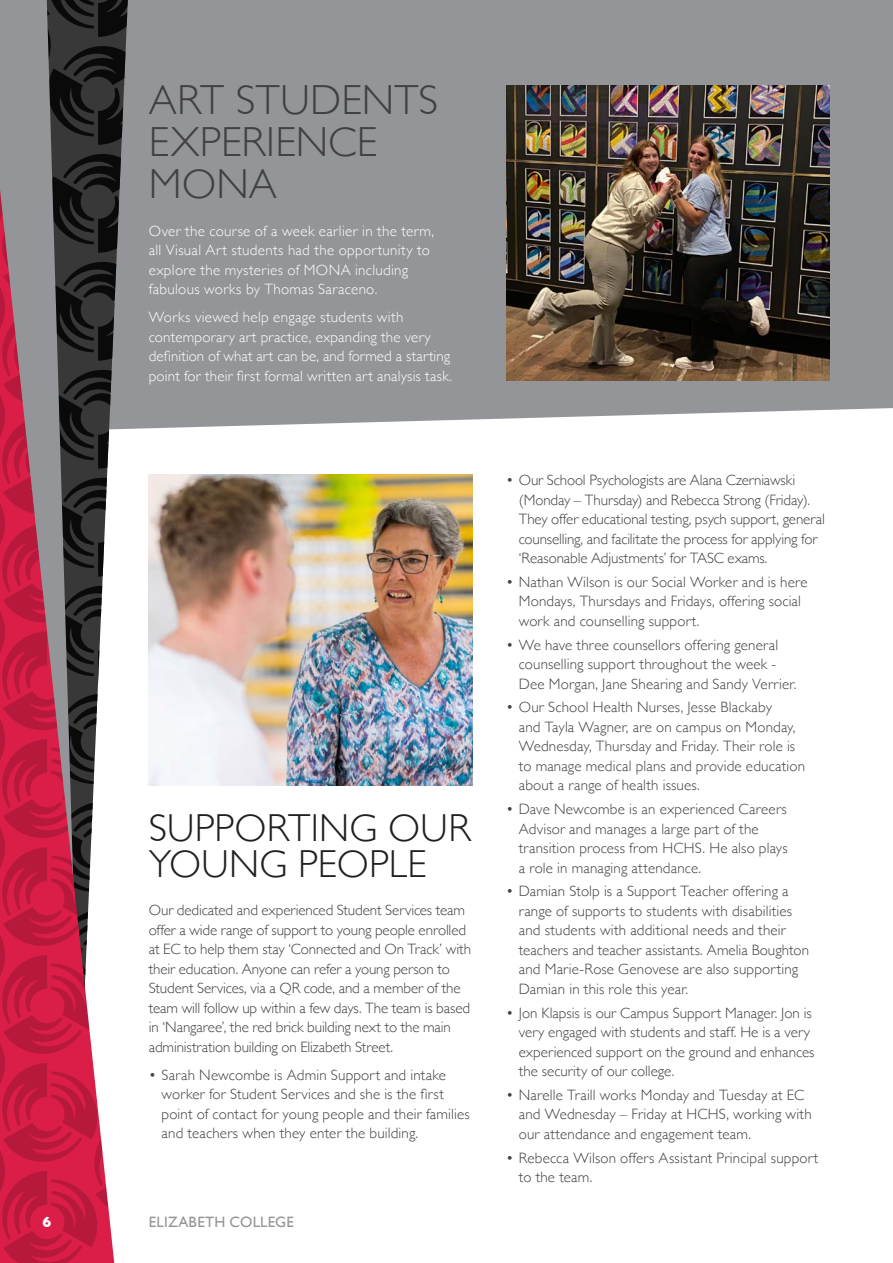
<style>
.page{position:relative;width:893px;height:1263px;background:#fff}
.page>*{position:absolute;margin:0;border:0;box-sizing:border-box;transform-origin:0 0}
.t1{font:300 42px/42px "Gill Sans";letter-spacing:.005em;color:#414042}
.t2{font:300 39px/36px "Gill Sans";letter-spacing:.005em;color:#231f20}
.t3{font:300 15px/19.5px "Gill Sans";letter-spacing:.005em;color:#414042}
.t4{font:300 15px/19.5px "Gill Sans";letter-spacing:.02em;color:#fff}
.t5{font:15px "Gill Sans";letter-spacing:.015em;color:#939598}
.t6{font:700 15px "Gill Sans";color:#fff}
</style>
<div class="page">
<div style="left:0;top:0;width:893px;height:550px;background:#939598"></div>
<svg style="left:129px;top:408px;width:764px;height:378px"></svg>
<img style="left:506px;top:85px;width:323px;height:296px">
<img style="left:149px;top:475px;width:323px;height:311px">
<svg style="left:0;top:0;width:129px;height:1263px"></svg>
<h1 class="t1" style="left:149px;top:77px;width:291px">ART STUDENTS<br>EXPERIENCE<br>MONA</h1>
<p class="t4" style="left:149px;top:220px;width:287px">Over the course of a week earlier in the term, all Visual Art students had the opportunity to explore the mysteries of MONA including fabulous works by Thomas Saraceno.</p>
<p class="t4" style="left:149px;top:307px;width:305px">Works viewed help engage students with contemporary art practice, expanding the very definition of what art can be, and formed a starting point for their first formal written art analysis task.</p>
<h2 class="t2" style="left:149px;top:808px;width:323px">SUPPORTING OUR<br>YOUNG PEOPLE</h2>
<p class="t3" style="left:149px;top:900px;width:324px">Our dedicated and experienced Student Services team offer a wide range of support to young people enrolled at EC to help them stay ‘Connected and On Track’ with their education. Anyone can refer a young person to Student Services, via a QR code, and a member of the team will follow up within a few days. The team is based in ‘Nangaree’, the red brick building next to the main administration building on Elizabeth Street.</p>
<p class="t3" style="left:162px;top:1064px;width:310px;text-indent:-13px">• Sarah Newcombe is Admin Support and intake worker for Student Services and she is the first point of contact for young people and their families and teachers when they enter the building.</p>
<p class="t6" style="left:43px;top:1209px;width:10px">6</p>
<p class="t5" style="left:149px;top:1213px;width:147px">ELIZABETH COLLEGE</p>
<p class="t3" style="left:519px;top:470px;width:308px;text-indent:-13px">• Our School Psychologists are Alana Czerniawski (Monday – Thursday) and Rebecca Strong (Friday).<br>They offer educational testing, psych support, general counselling, and facilitate the process for applying for ‘Reasonable Adjustments’ for TASC exams.</p>
<p class="t3" style="left:519px;top:571px;width:290px;text-indent:-13px">• Nathan Wilson is our Social Worker and is here<br>Mondays, Thursdays and Fridays, offering social work and counselling support.</p>
<p class="t3" style="left:519px;top:634px;width:279px;text-indent:-13px">• We have three counsellors offering general counselling support throughout the week -<br>Dee Morgan, Jane Shearing and Sandy Verrier.</p>
<p class="t3" style="left:519px;top:697px;width:288px;text-indent:-13px">• Our School Health Nurses, Jesse Blackaby<br>and Tayla Wagner, are on campus on Monday, Wednesday, Thursday and Friday. Their role is to manage medical plans and provide education about a range of health issues.</p>
<p class="t3" style="left:519px;top:799px;width:270px;text-indent:-13px">• Dave Newcombe is an experienced Careers Advisor and manages a large part of the transition process from HCHS. He also plays a role in managing attendance.</p>
<p class="t3" style="left:519px;top:881px;width:292px;text-indent:-13px">• Damian Stolp is a Support Teacher offering a range of supports to students with disabilities and students with additional needs and their teachers and teacher assistants. Amelia Boughton and Marie-Rose Genovese are also supporting Damian in this role this year.</p>
<p class="t3" style="left:519px;top:1002px;width:297px;text-indent:-13px">• Jon Klapsis is our Campus Support Manager. Jon is very engaged with students and staff. He is a very experienced support on the ground and enhances the security of our college.</p>
<p class="t3" style="left:519px;top:1084px;width:294px;text-indent:-13px">• Narelle Traill works Monday and Tuesday at EC and Wednesday – Friday at HCHS, working with our attendance and engagement team.</p>
<p class="t3" style="left:519px;top:1147px;width:301px;text-indent:-13px">• Rebecca Wilson offers Assistant Principal support to the team.</p>
</div>
